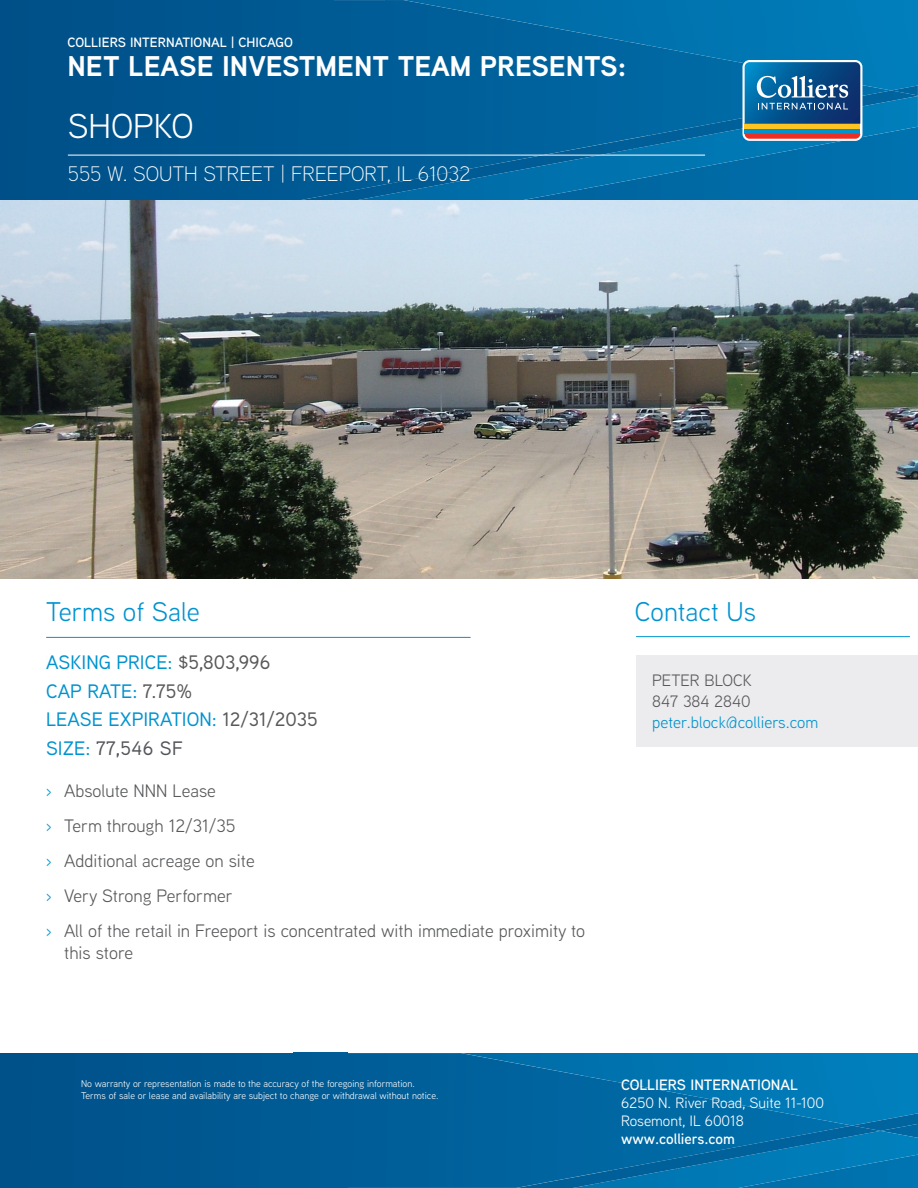
<style>
.page{position:relative;width:918px;height:1188px;background:#fff}
.page>*{position:absolute;margin:0;border:0;box-sizing:border-box;transform-origin:0 0}
.for_sale{font:34.5px "Aaux Next";color:#fff}
.for_sale-2{font:700 28.5px "Aaux Next";color:#fff}
.subheads{font:27px "Aaux Next";color:#0093d0}
.Body{font:300 21px "Aaux Next";color:#fff}
.subheads-2{font:500 19.5px "Aaux Next";color:#0093d0}
.subheads-3{font:500 19.5px "Aaux Next";letter-spacing:.025em;color:#54555a}
.t1{font:18px/21.6px "Aaux Next";color:#57585a}
.grey_bullets{font:16.5px/21px "Aaux Next";color:#0093d0}
.t2{font:15px "Aaux Next";color:#fff}
.Blue_Subhead_REG_10p{font:600 15px "Aaux Next";color:#fff}
.for_sale-3{font:600 13.5px "Aaux Next";color:#fff}
.t3{font:9.75px/12px "Aaux Next";color:#fff}
.s1{color:#57585a}
.s2{color:#0093d0}
</style>
<div class="page">
<img style="left:0;top:1053px;width:609px;height:135px">
<img style="left:609px;top:1126px;width:309px;height:62px">
<img style="left:461px;top:1053px;width:457px;height:24px">
<img style="left:582px;top:1076px;width:336px;height:50px">
<img style="left:852px;top:1113px;width:66px;height:18px">
<img style="left:596px;top:1145px;width:211px;height:43px">
<img style="left:806px;top:1131px;width:112px;height:45px">
<img style="left:425px;top:1177px;width:91px;height:11px">
<img style="left:577px;top:1187px;width:20px;height:1px">
<img style="left:576px;top:1158px;width:102px;height:29px">
<img style="left:677px;top:1126px;width:204px;height:43px">
<img style="left:322px;top:1174px;width:103px;height:14px">
<img style="left:516px;top:1177px;width:61px;height:11px">
<img style="left:0;top:201px;width:918px;height:377px">
<div style="left:0;top:0;width:333px;height:201px;background:#00558e"></div>
<div style="left:333px;top:0;width:52px;height:189px;background:#005c95"></div>
<div style="left:385px;top:0;width:263px;height:201px;background:#00619b"></div>
<div style="left:648px;top:90px;width:270px;height:111px;background:#006eaa"></div>
<img style="left:403px;top:0;width:515px;height:42px">
<img style="left:621px;top:40px;width:297px;height:50px">
<img style="left:891px;top:85px;width:27px;height:5px">
<img style="left:635px;top:109px;width:211px;height:70px">
<img style="left:862px;top:133px;width:56px;height:7px">
<img style="left:374px;top:158px;width:210px;height:43px">
<img style="left:583px;top:152px;width:53px;height:37px">
<img style="left:362px;top:199px;width:13px;height:2px">
<img style="left:615px;top:123px;width:102px;height:29px">
<img style="left:716px;top:90px;width:202px;height:43px">
<img style="left:361px;top:170px;width:103px;height:29px">
<img style="left:462px;top:142px;width:154px;height:39px">
<img style="left:296px;top:189px;width:66px;height:12px">
<svg style="left:743px;top:60px;width:119px;height:81px;background:#497595"></svg>
<hr style="left:68px;top:155px;width:637px;height:1px;background:#fff">
<hr style="left:46px;top:637px;width:425px;height:1px;background:#0093d0">
<div style="left:636px;top:655px;width:282px;height:92px;background:#ececee"></div>
<hr style="left:636px;top:636px;width:274px;height:1px;background:#0093d0">
<p class="for_sale-3" style="left:68px;top:33px;width:227px">COLLIERS INTERNATIONAL | CHICAGO</p>
<p class="for_sale-2" style="left:68px;top:46px;width:560px">NET LEASE INVESTMENT TEAM PRESENTS:</p>
<p class="for_sale" style="left:68px;top:103px;width:127px">SHOPKO</p>
<p class="Body" style="left:68px;top:160px;width:404px">555 W. SOUTH STREET | FREEPORT, IL 61032</p>
<p class="subheads" style="left:46px;top:594px;width:155px">Terms of Sale</p>
<p class="subheads-2" style="left:46px;top:649px;width:226px">ASKING PRICE: <span class="s1">$5,803,996</span></p>
<p class="subheads-2" style="left:46px;top:678px;width:148px">CAP RATE: <span class="s1">7.75%</span></p>
<p class="subheads-2" style="left:46px;top:706px;width:273px">LEASE EXPIRATION: <span class="s1">12/31/2035</span></p>
<p class="subheads-3" style="left:46px;top:735px;width:138px"><span class="s2">SIZE:</span> 77,546 SF</p>
<p class="t1" style="left:46px;top:779px;width:171px"><span class="s2">›</span> Absolute NNN Lease</p>
<p class="t1" style="left:46px;top:814px;width:191px"><span class="s2">›</span> Term through 12/31/35</p>
<p class="t1" style="left:46px;top:849px;width:210px"><span class="s2">›</span> Additional acreage on site</p>
<p class="t1" style="left:46px;top:884px;width:188px"><span class="s2">›</span> Very Strong Performer</p>
<p class="t1" style="left:64px;top:919px;width:523px;text-indent:-18px"><span class="s2">›</span> All of the retail in Freeport is concentrated with immediate proximity to this store</p>
<p class="subheads" style="left:635px;top:594px;width:123px">Contact Us</p>
<p class="grey_bullets" style="left:652px;top:669px;width:168px"><span class="s1">PETER BLOCK<br>847 384 2840 </span>peter.block@colliers.com</p>
<p class="t3" style="left:81px;top:1077px;width:359px">No warranty or representation is made to the accuracy of the foregoing information.<br>Terms of sale or lease and availability are subject to change or withdrawal without notice.</p>
<p class="Blue_Subhead_REG_10p" style="left:621px;top:1075px;width:179px">COLLIERS INTERNATIONAL</p>
<p class="t2" style="left:621px;top:1093px;width:205px">6250 N. River Road, Suite 11-100</p>
<p class="t2" style="left:621px;top:1111px;width:124px">Rosemont, IL 60018</p>
<p class="Blue_Subhead_REG_10p" style="left:621px;top:1129px;width:115px">www.colliers.com</p>
</div>
